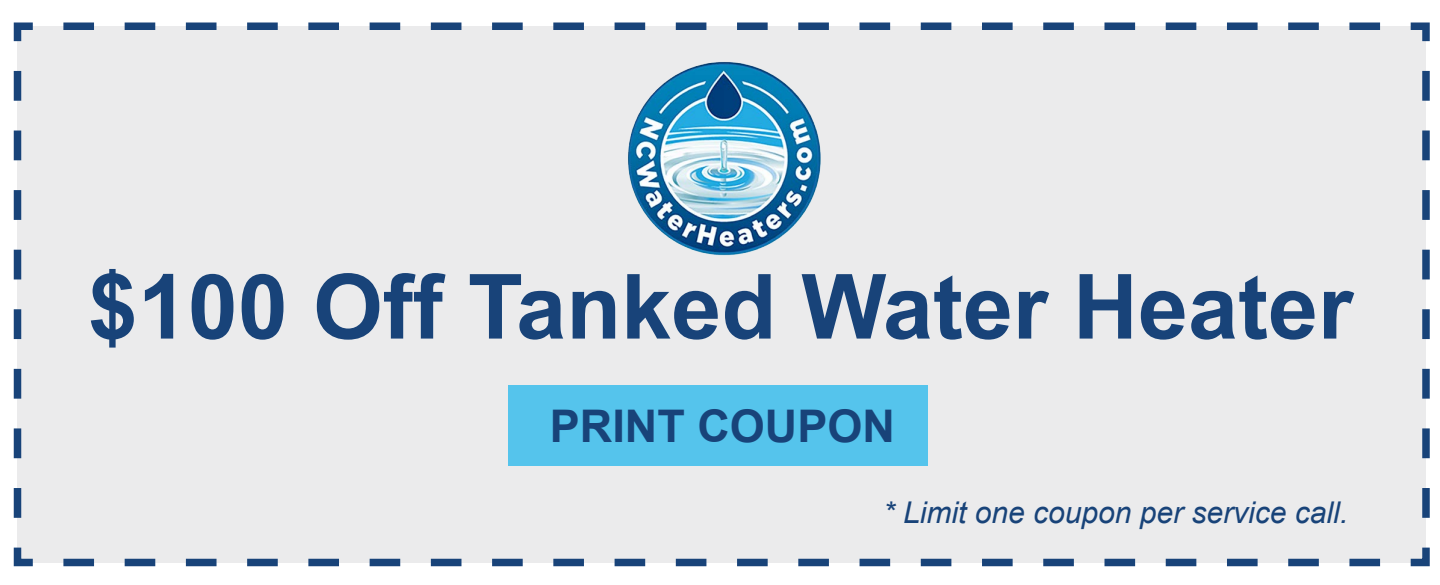
<style>
.page{position:relative;width:1440px;height:585px;background:#fff}
.page>*{position:absolute;margin:0;border:0;box-sizing:border-box;transform-origin:0 0}
.t1{font:700 90px "Arial";color:#184379}
.t2{font:700 45px "Arial";color:#184379}
.t3{font:italic 30px "Arial";color:#184379}
</style>
<div class="page">
<div style="left:13px;top:22px;width:1417px;height:545px;background:#ebebec"></div>
<div style="left:508px;top:385px;width:420px;height:81px;background:#55c4ec"></div>
<img style="left:609px;top:51px;width:226px;height:211px">
<h1 class="t1" style="left:88px;top:247px;width:1267px">$100 Off Tanked Water Heater</h1>
<h2 class="t2" style="left:550px;top:396px;width:347px">PRINT COUPON</h2>
<p class="t3" style="left:883px;top:493px;width:467px">* Limit one coupon per service call.</p>
</div>
